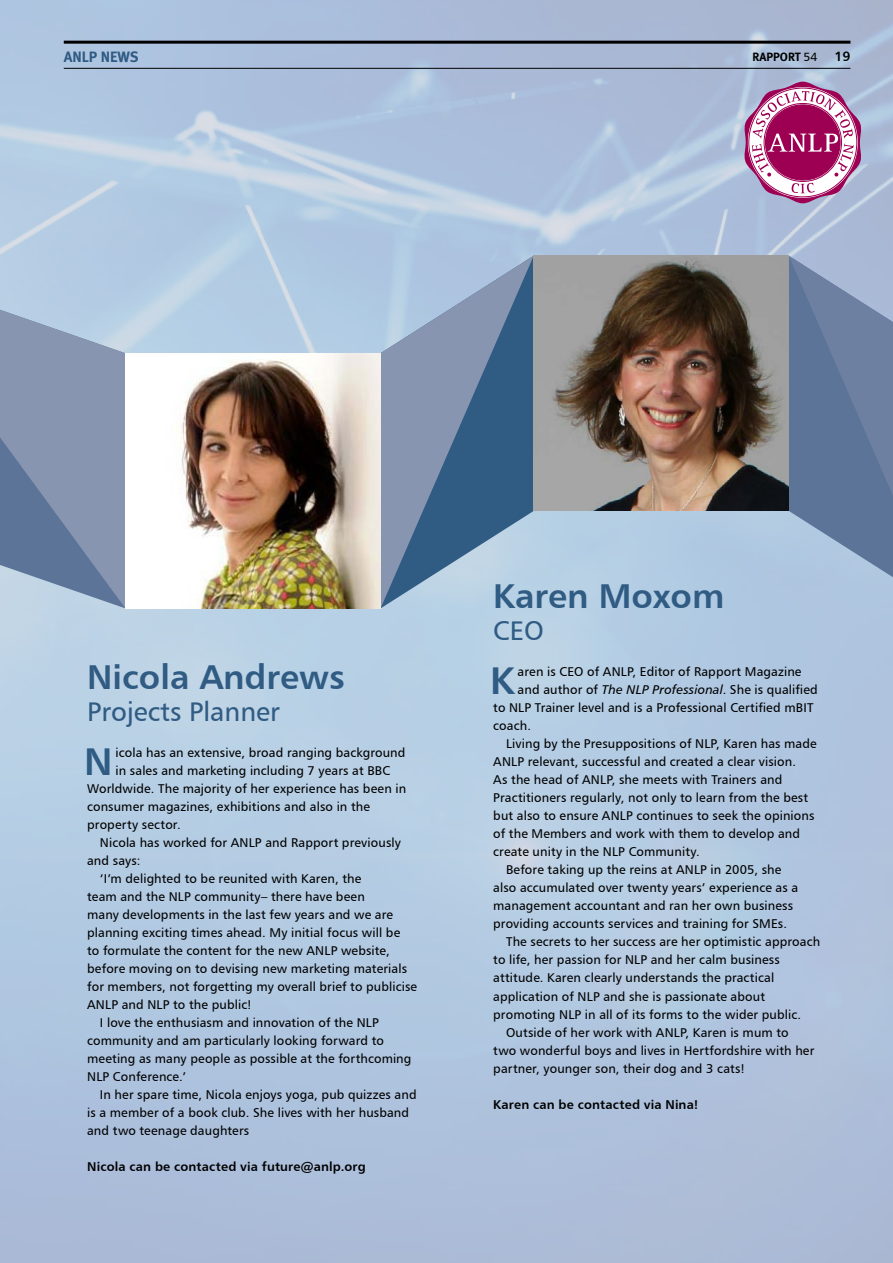
<style>
.page{position:relative;width:893px;height:1263px;background:#fff}
.page>*{position:absolute;margin:0;border:0;box-sizing:border-box;transform-origin:0 0}
.t1{font:38.7px "Humanist 777 BT Bold B";color:#305b83}
.t2{font:34.5px "Humanist 777 BT Bold B";color:#305b83}
.t3{font:27px "Humanist 777 BT Roman B";color:#305b83}
.t4{font:700 15px "Meta";color:#305b83}
.t5{font:13.5px "Humanist 777 BT Bold B";color:#000}
.t6{font:12.75px "Humanist 777 BT Roman B";letter-spacing:.01em;color:#000}
.t7{font:12.75px "Humanist 777 BT Bold B";letter-spacing:.01em;color:#000}
.t8{font:700 12px "Meta";color:#000}
.s1{font-family:"Humanist 777 BT Roman B";font-weight:400}
.s2{font-family:"Humanist 777 BT Italic B"}
</style>
<div class="page">
<img style="left:0;top:0;width:893px;height:1263px">
<svg style="left:744px;top:82px;width:117px;height:121px"></svg>
<hr style="left:64px;top:41px;width:786px;height:3px;background:#000">
<hr style="left:64px;top:68px;width:786px;height:1px;background:#000">
<div style="left:534px;top:511px;width:163px;height:97px;background:#b5cfe4"></div>
<svg style="left:625px;top:496px;width:268px;height:81px;background:#9bb3ce"></svg>
<svg style="left:0;top:310px;width:250px;height:298px;background:#8b9db8"></svg>
<svg style="left:250px;top:256px;width:284px;height:352px;background:#809bb8"></svg>
<svg style="left:789px;top:256px;width:104px;height:240px;background:#6c81a3"></svg>
<img style="left:125px;top:353px;width:256px;height:255px">
<img style="left:534px;top:256px;width:255px;height:255px">
<p class="t4" style="left:64px;top:47px;width:48px">ANLP NEWS</p>
<p class="t8" style="left:752px;top:50px;width:66px">RAPPORT <span class="s1">54</span></p>
<p class="t5" style="left:834px;top:48px;width:18px">19</p>
<h2 class="t2" style="left:87px;top:655px;width:259px">Nicola Andrews</h2>
<h3 class="t3" style="left:87px;top:695px;width:194px">Projects Planner</h3>
<h1 class="t1" style="left:84px;top:737px;width:30px">N</h1>
<p class="t6" style="left:115px;top:745px;width:291px">icola has an extensive, broad ranging background</p>
<p class="t6" style="left:115px;top:763px;width:276px">in sales and marketing including 7 years at BBC</p>
<p class="t6" style="left:87px;top:781px;width:321px">Worldwide. The majority of her experience has been in</p>
<p class="t6" style="left:87px;top:799px;width:284px">consumer magazines, exhibitions and also in the</p>
<p class="t6" style="left:87px;top:817px;width:95px">property sector.</p>
<p class="t6" style="left:100px;top:835px;width:303px">Nicola has worked for ANLP and Rapport previously</p>
<p class="t6" style="left:87px;top:853px;width:55px">and says:</p>
<p class="t6" style="left:100px;top:871px;width:263px">‘I’m delighted to be reunited with Karen, the</p>
<p class="t6" style="left:87px;top:889px;width:279px">team and the NLP community– there have been</p>
<p class="t6" style="left:87px;top:907px;width:307px">many developments in the last few years and we are</p>
<p class="t6" style="left:87px;top:925px;width:315px">planning exciting times ahead. My initial focus will be</p>
<p class="t6" style="left:87px;top:943px;width:304px">to formulate the content for the new ANLP website,</p>
<p class="t6" style="left:87px;top:961px;width:321px">before moving on to devising new marketing materials</p>
<p class="t6" style="left:87px;top:979px;width:331px">for members, not forgetting my overall brief to publicise</p>
<p class="t6" style="left:87px;top:997px;width:166px">ANLP and NLP to the public!</p>
<p class="t6" style="left:100px;top:1015px;width:280px">I love the enthusiasm and innovation of the NLP</p>
<p class="t6" style="left:87px;top:1033px;width:298px">community and am particularly looking forward to</p>
<p class="t6" style="left:87px;top:1051px;width:326px">meeting as many people as possible at the forthcoming</p>
<p class="t6" style="left:87px;top:1069px;width:100px">NLP Conference.’</p>
<p class="t6" style="left:100px;top:1087px;width:318px">In her spare time, Nicola enjoys yoga, pub quizzes and</p>
<p class="t6" style="left:87px;top:1105px;width:323px">is a member of a book club. She lives with her husband</p>
<p class="t6" style="left:87px;top:1123px;width:164px">and two teenage daughters</p>
<p class="t7" style="left:87px;top:1158px;width:280px">Nicola can be contacted via future@anlp.org</p>
<h2 class="t2" style="left:493px;top:574px;width:233px">Karen Moxom</h2>
<h3 class="t3" style="left:493px;top:614px;width:52px">CEO</h3>
<h1 class="t1" style="left:490px;top:656px;width:26px">K</h1>
<p class="t6" style="left:518px;top:664px;width:285px">aren is CEO of ANLP, Editor of Rapport Magazine</p>
<p class="t6" style="left:518px;top:682px;width:302px">and author of <span class="s2">The NLP Professional</span>. She is qualified</p>
<p class="t6" style="left:493px;top:700px;width:322px">to NLP Trainer level and is a Professional Certified mBIT</p>
<p class="t6" style="left:493px;top:718px;width:39px">coach.</p>
<p class="t6" style="left:506px;top:736px;width:312px">Living by the Presuppositions of NLP, Karen has made</p>
<p class="t6" style="left:493px;top:754px;width:304px">ANLP relevant, successful and created a clear vision.</p>
<p class="t6" style="left:493px;top:772px;width:291px">As the head of ANLP, she meets with Trainers and</p>
<p class="t6" style="left:493px;top:790px;width:316px">Practitioners regularly, not only to learn from the best</p>
<p class="t6" style="left:493px;top:808px;width:323px">but also to ensure ANLP continues to seek the opinions</p>
<p class="t6" style="left:493px;top:826px;width:308px">of the Members and work with them to develop and</p>
<p class="t6" style="left:493px;top:844px;width:208px">create unity in the NLP Community.</p>
<p class="t6" style="left:506px;top:862px;width:277px">Before taking up the reins at ANLP in 2005, she</p>
<p class="t6" style="left:493px;top:880px;width:306px">also accumulated over twenty years’ experience as a</p>
<p class="t6" style="left:493px;top:898px;width:301px">management accountant and ran her own business</p>
<p class="t6" style="left:493px;top:916px;width:295px">providing accounts services and training for SMEs.</p>
<p class="t6" style="left:506px;top:934px;width:316px">The secrets to her success are her optimistic approach</p>
<p class="t6" style="left:493px;top:952px;width:288px">to life, her passion for NLP and her calm business</p>
<p class="t6" style="left:493px;top:970px;width:282px">attitude. Karen clearly understands the practical</p>
<p class="t6" style="left:493px;top:988px;width:273px">application of NLP and she is passionate about</p>
<p class="t6" style="left:493px;top:1006px;width:309px">promoting NLP in all of its forms to the wider public.</p>
<p class="t6" style="left:506px;top:1024px;width:284px">Outside of her work with ANLP, Karen is mum to</p>
<p class="t6" style="left:493px;top:1042px;width:323px">two wonderful boys and lives in Hertfordshire with her</p>
<p class="t6" style="left:493px;top:1060px;width:254px">partner, younger son, their dog and 3 cats!</p>
<p class="t7" style="left:493px;top:1096px;width:207px">Karen can be contacted via Nina!</p>
</div>
